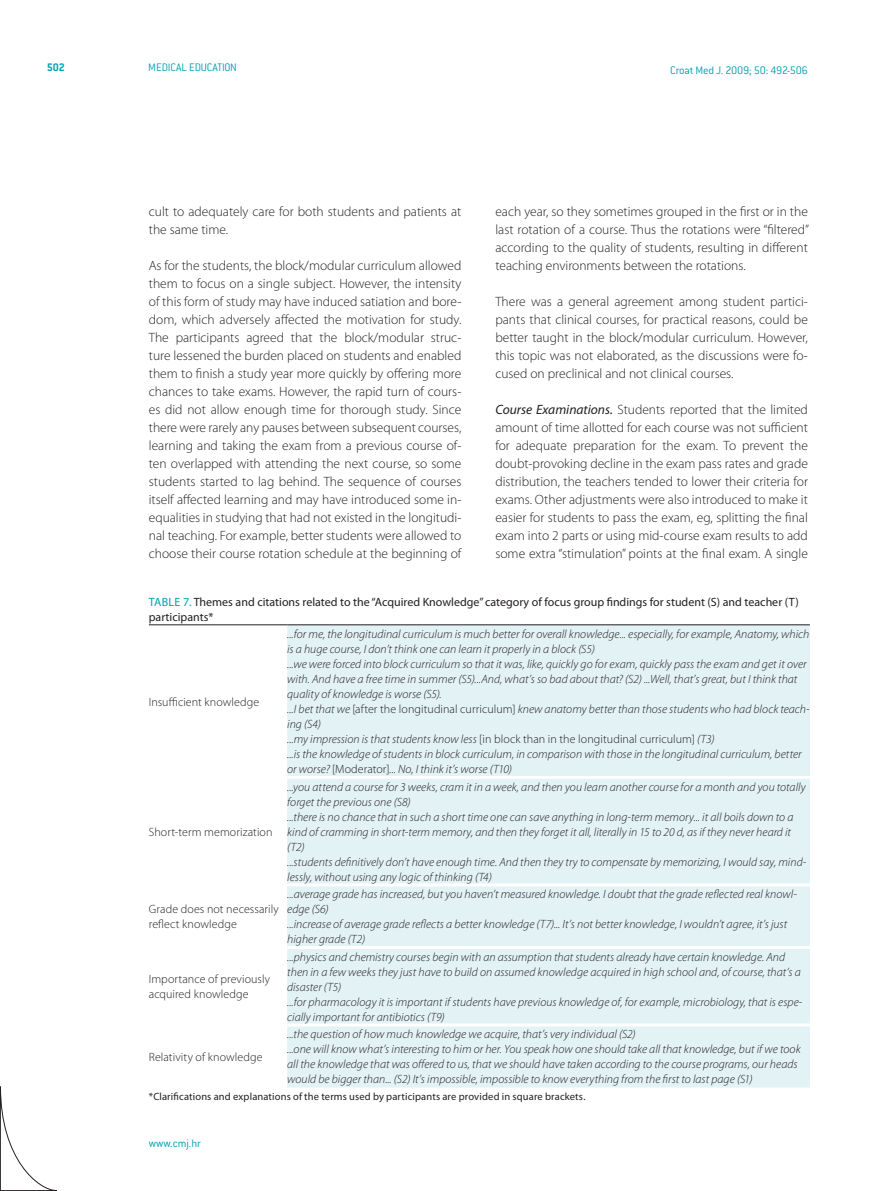
<style>
.page{position:relative;width:893px;height:1191px;background:#fff}
.page>*{position:absolute;margin:0;border:0;box-sizing:border-box;transform-origin:0 0}
.t1{font:300 13.5px/18px "Myriad Pro";color:#231f20;text-align:justify}
.t2{font:italic 300 12px/15px "Myriad Pro";letter-spacing:.005em;color:#231f20}
.t3{font:300 12px/15px "Myriad Pro";letter-spacing:.01em;color:#231f20}
.t4{font:12px/15px "Myriad Pro";color:#231f20}
.t5{font:300 12px "ITC Conduit LTCE";letter-spacing:-.015em;color:#009fb4}
.t6{font:700 12px "ITC Conduit LTCE";color:#009fb4}
.t7{font:10.5px "Myriad Pro";letter-spacing:.015em;color:#231f20}
.s1{font-weight:400;font-style:italic}
.s2{color:#009fb4}
.s3{font-style:normal}
</style>
<div class="page">
<svg style="left:0;top:1086px;width:57px;height:105px"></svg>
<div style="left:287px;top:625px;width:523px;height:462px;background:#e2f2f5"></div>
<hr style="left:149px;top:624px;width:138px;height:1px;background:#231f20">
<hr style="left:287px;top:624px;width:523px;height:1px;background:#231f20">
<hr style="left:287px;top:776px;width:523px;height:3px;background:#fff">
<hr style="left:287px;top:883px;width:523px;height:3px;background:#fff">
<hr style="left:287px;top:946px;width:523px;height:3px;background:#fff">
<hr style="left:287px;top:1023px;width:523px;height:3px;background:#fff">
<p class="t6" style="left:47px;top:60px;width:20px">502</p>
<p class="t5" style="left:148px;top:61px;width:90px">MEDICAL EDUCATION</p>
<p class="t5" style="left:670px;top:63px;width:139px">Croat Med J. 2009; 50: 492-506</p>
<p class="t1" style="left:149px;top:202px;width:314px">cult to adequately care for both students and patients at the same time.</p>
<p class="t1" style="left:149px;top:256px;width:314px">As for the students, the block/modular curriculum allowed them to focus on a single subject. However, the intensity of this form of study may have induced satiation and bore&shy;dom, which adversely affected the motivation for study.<br>The participants agreed that the block/modular struc&shy;ture lessened the burden placed on students and enabled them to finish a study year more quickly by offering more chances to take exams. However, the rapid turn of cours&shy;es did not allow enough time for thorough study. Since there were rarely any pauses between subsequent courses, learning and taking the exam from a previous course of&shy;ten overlapped with attending the next course, so some students started to lag behind. The sequence of courses itself affected learning and may have introduced some in&shy;equalities in studying that had not existed in the longitudi&shy;nal teaching. For example, better students were allowed to choose their course rotation schedule at the beginning of</p>
<p class="t1" style="left:495px;top:202px;width:315px">each year, so they sometimes grouped in the first or in the last rotation of a course. Thus the rotations were “filtered” according to the quality of students, resulting in different teaching environments between the rotations.</p>
<p class="t1" style="left:495px;top:292px;width:314px">There was a general agreement among student partici&shy;pants that clinical courses, for practical reasons, could be better taught in the block/modular curriculum. However, this topic was not elaborated, as the discussions were fo&shy;cused on preclinical and not clinical courses.</p>
<p class="t1" style="left:495px;top:400px;width:314px"><span class="s1">Course Examinations.</span> Students reported that the limited amount of time allotted for each course was not sufficient for adequate preparation for the exam. To prevent the doubt-provoking decline in the exam pass rates and grade distribution, the teachers tended to lower their criteria for exams. Other adjustments were also introduced to make it easier for students to pass the exam, eg, splitting the final exam into 2 parts or using mid-course exam results to add some extra “stimulation” points at the final exam. A single</p>
<p class="t4" style="left:149px;top:594px;width:651px"><span class="s2">Table 7.</span> Themes and citations related to the “Acquired Knowledge” category of focus group findings for student (S) and teacher (T) participants*</p>
<p class="t3" style="left:149px;top:694px;width:112px">Insufficient knowledge</p>
<p class="t3" style="left:149px;top:824px;width:125px">Short-term memorization</p>
<p class="t3" style="left:149px;top:901px;width:131px">Grade does not necessarily reflect knowledge</p>
<p class="t3" style="left:149px;top:971px;width:123px">Importance of previously acquired knowledge</p>
<p class="t2" style="left:287px;top:626px;width:524px">...for me, the longitudinal curriculum is much better for overall knowledge... especially, for example, Anatomy, which is a huge course, I don’t think one can learn it properly in a block (S5)<br>...we were forced into block curriculum so that it was, like, quickly go for exam, quickly pass the exam and get it over with. And have a free time in summer (S5)...And, what’s so bad about that? (S2) ...Well, that’s great, but I think that quality of knowledge is worse (S5).<br>...I bet that we <span class="s3">[after the longitudinal curriculum]</span> knew anatomy better than those students who had block teach&shy;ing (S4)<br>...my impression is that students know less <span class="s3">[in block than in the longitudinal curriculum]</span> (T3)<br>...is the knowledge of students in block curriculum, in comparison with those in the longitudinal curriculum, better or worse? <span class="s3">[Moderator]</span>... No, I think it’s worse (T10)</p>
<p class="t2" style="left:287px;top:779px;width:521px">...you attend a course for 3 weeks, cram it in a week, and then you learn another course for a month and you totally forget the previous one (S8)<br>...there is no chance that in such a short time one can save anything in long-term memory... it all boils down to a kind of cramming in short-term memory, and then they forget it all, literally in 15 to 20 d, as if they never heard it (T2)<br>...students definitively don’t have enough time. And then they try to compensate by memorizing, I would say, mind&shy;lessly, without using any logic of thinking (T4)</p>
<p class="t2" style="left:287px;top:886px;width:511px">...average grade has increased, but you haven’t measured knowledge. I doubt that the grade reflected real knowl&shy;edge (S6)<br>...increase of average grade reflects a better knowledge (T7)... It’s not better knowledge, I wouldn’t agree, it’s just higher grade (T2)</p>
<p class="t2" style="left:287px;top:949px;width:517px">...physics and chemistry courses begin with an assumption that students already have certain knowledge. And then in a few weeks they just have to build on assumed knowledge acquired in high school and, of course, that’s a disaster (T5)<br>...for pharmacology it is important if students have previous knowledge of, for example, microbiology, that is espe&shy;cially important for antibiotics (T9)</p>
<p class="t2" style="left:287px;top:1026px;width:515px">...the question of how much knowledge we acquire, that’s very individual (S2)<br>...one will know what’s interesting to him or her. You speak how one should take all that knowledge, but if we took all the knowledge that was offered to us, that we should have taken according to the course programs, our heads would be bigger than... (S2) It’s impossible, impossible to know everything from the first to last page (S1)</p>
<p class="t7" style="left:149px;top:1089px;width:438px">*Clarifications and explanations of the terms used by participants are provided in square brackets.</p>
<p class="t3" style="left:149px;top:1049px;width:115px">Relativity of knowledge</p>
<p class="t5" style="left:149px;top:1136px;width:54px">www.cmj.hr</p>
</div>
